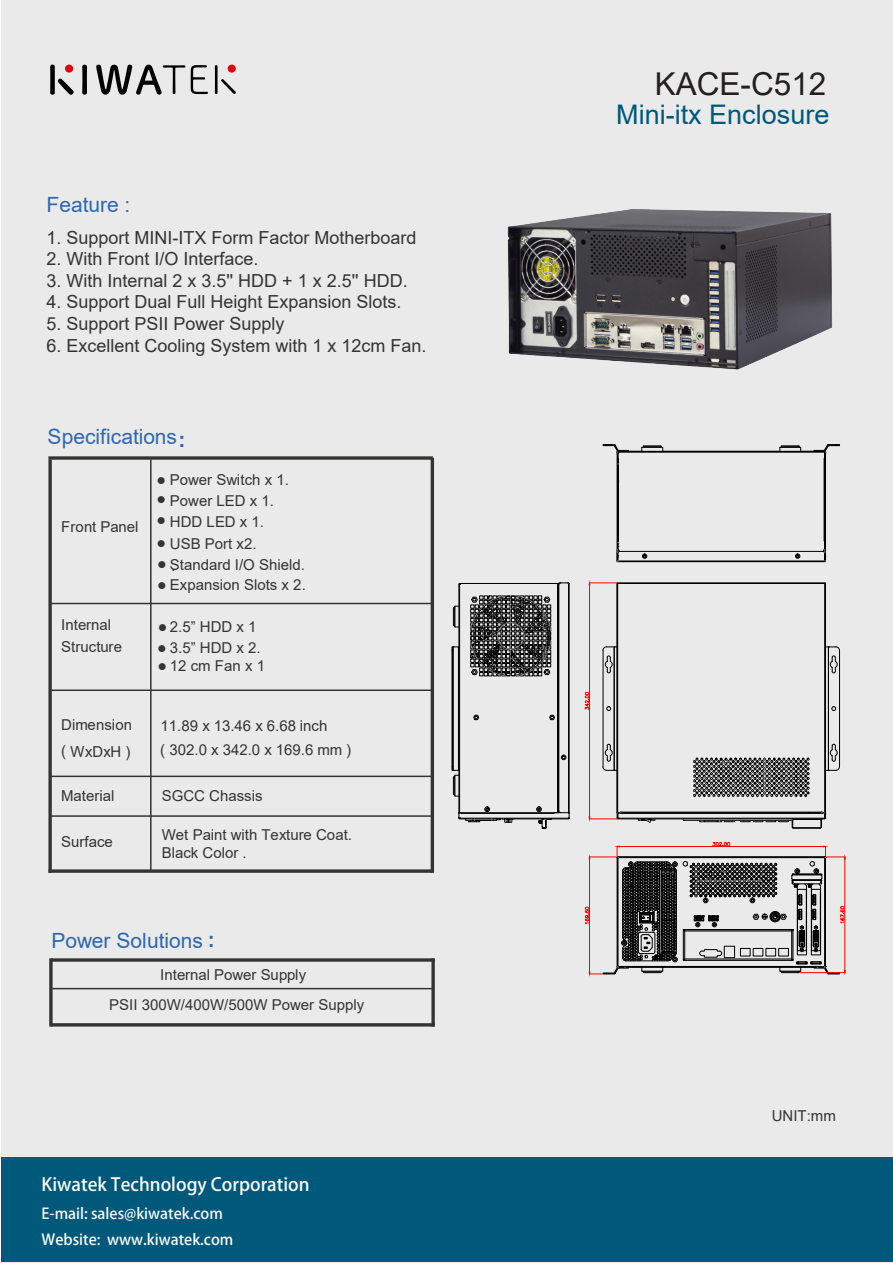
<style>
.page{position:relative;width:893px;height:1263px;background:#fff}
.page>*{position:absolute;margin:0;border:0;box-sizing:border-box;transform-origin:0 0}
.t1{font:31.5px "Arial";color:#231f20}
.t2{font:27px "Arial";color:#00597a}
.t3{font:21px "Arial";color:#2e67af}
.t4{font:18px "Arial";color:#343433}
.t5{font:700 18px "Adobe Fan Heiti Std";color:#f9f9f9}
.t6{font:15px/18px "Arial";color:#343433}
.t7{font:700 15px "Adobe Fan Heiti Std";color:#f9f7f7}
.t8{font:700 15px "Adobe Fan Heiti Std";color:#f9f9f9}
.t9{font:12px "Wingdings";color:#343433}
.s1{font-weight:700}
</style>
<div class="page">
<div style="left:1px;top:0;width:892px;height:1263px;background:#eaeaea"></div>
<div style="left:1px;top:1157px;width:892px;height:105px;background:#00597a"></div>
<svg style="left:50px;top:65px;width:24px;height:30px"></svg>
<svg style="left:82px;top:65px;width:5px;height:30px"></svg>
<svg style="left:96px;top:65px;width:89px;height:30px"></svg>
<svg style="left:191px;top:65px;width:17px;height:29px"></svg>
<svg style="left:215px;top:65px;width:21px;height:29px"></svg>
<div style="left:65px;top:65px;width:8px;height:8px;background:#e50011;border-radius:50%"></div>
<div style="left:228px;top:65px;width:8px;height:8px;background:#e50011;border-radius:50%"></div>
<svg style="left:603px;top:444px;width:237px;height:118px"></svg>
<div style="left:618px;top:857px;width:207px;height:1px;border:1px solid #000"></div>
<div style="left:618px;top:966px;width:207px;height:1px;border:1px solid #000"></div>
<svg style="left:452px;top:582px;width:118px;height:246px"></svg>
<svg style="left:584px;top:583px;width:256px;height:245px"></svg>
<hr style="left:619px;top:846px;width:204px;height:1px;background:#f00">
<svg style="left:584px;top:846px;width:93px;height:129px"></svg>
<svg style="left:683px;top:842px;width:162px;height:132px"></svg>
<hr style="left:50px;top:603px;width:382px;height:1px;background:#343433">
<hr style="left:50px;top:689px;width:381px;height:2px;background:#343433">
<hr style="left:50px;top:776px;width:382px;height:1px;background:#343433">
<hr style="left:50px;top:815px;width:382px;height:2px;background:#343433">
<svg style="left:48px;top:461px;width:4px;height:410px;background:#4f4f4f"></svg>
<hr style="left:150px;top:460px;width:2px;height:411px;background:#343433">
<svg style="left:50px;top:456px;width:381px;height:4px;background:#4f4f4e"></svg>
<svg style="left:50px;top:869px;width:381px;height:4px;background:#4f4f4e"></svg>
<hr style="left:431px;top:459px;width:3px;height:412px;background:#343433">
<hr style="left:52px;top:988px;width:382px;height:1px;background:#343433">
<svg style="left:52px;top:958px;width:381px;height:4px;background:#4f4f4e"></svg>
<svg style="left:431px;top:960px;width:4px;height:65px"></svg>
<svg style="left:49px;top:960px;width:4px;height:65px"></svg>
<hr style="left:52px;top:1023px;width:381px;height:3px;background:#343433">
<img style="left:507px;top:209px;width:326px;height:161px">
<h3 class="t3" style="left:47px;top:191px;width:85px">Feature :</h3>
<p class="t4" style="left:46px;top:225px;width:372px">1. Support MINI-ITX Form Factor Motherboard</p>
<p class="t4" style="left:46px;top:247px;width:214px">2. With Front I/O Interface.</p>
<p class="t4" style="left:46px;top:268px;width:363px">3. With Internal 2 x 3.5'' HDD + 1 x 2.5'' HDD.</p>
<p class="t4" style="left:46px;top:290px;width:357px">4. Support Dual Full Height Expansion Slots.</p>
<p class="t4" style="left:46px;top:311px;width:240px">5. Support PSII Power Supply</p>
<p class="t4" style="left:46px;top:333px;width:382px">6. Excellent Cooling System with 1 x 12cm Fan.</p>
<h3 class="t3" style="left:48px;top:422px;width:139px">Specifications<span class="s1">:</span></h3>
<p class="t6" style="left:61px;top:517px;width:79px">Front Panel</p>
<p class="t6" style="left:61px;top:614px;width:62px;line-height:21.6px">Internal<br>Structure</p>
<p class="t6" style="left:61px;top:716px;width:72px">Dimension</p>
<p class="t6" style="left:70px;top:743px;width:53px;rotate:-1deg">WxDxH</p>
<p class="t6" style="left:61px;top:741px;width:6px">(</p>
<p class="t6" style="left:125px;top:742px;width:6px">)</p>
<p class="t6" style="left:157px;top:471px;width:134px">● Power Switch x 1.</p>
<p class="t6" style="left:170px;top:491px;width:106px">Power LED x 1.</p>
<p class="t9" style="left:157px;top:494px;width:10px">●</p>
<p class="t6" style="left:157px;top:512px;width:109px">● HDD LED x 1.</p>
<p class="t6" style="left:157px;top:535px;width:101px">● USB Port x2.</p>
<p class="t6" style="left:170px;top:556px;width:137px">Standard I/O Shield.</p>
<p class="t9" style="left:158px;top:558px;width:10px">●</p>
<p class="t6" style="left:158px;top:575px;width:150px">● Expansion Slots x 2.</p>
<p class="t6" style="left:171px;top:556px;width:6px">.</p>
<p class="t6" style="left:158px;top:617px;width:100px">● 2.5” HDD x 1</p>
<p class="t6" style="left:158px;top:639px;width:109px;text-align:right">● 3.5” HDD x 2.<br>12 cm Fan x 1</p>
<p class="t9" style="left:158px;top:660px;width:10px">●</p>
<p class="t6" style="left:160px;top:713px;width:192px;line-height:24px">11.89 x 13.46 x 6.68 inch<br>( 302.0 x 342.0 x 169.6 mm )</p>
<p class="t6" style="left:61px;top:787px;width:55px">Material</p>
<p class="t6" style="left:162px;top:787px;width:102px">SGCC Chassis</p>
<p class="t6" style="left:61px;top:833px;width:53px">Surface</p>
<p class="t6" style="left:162px;top:825px;width:192px">Wet Paint with Texture Coat.<br>Black Color .</p>
<h3 class="t3" style="left:52px;top:926px;width:165px">Power Solutions <span class="s1">:</span></h3>
<p class="t6" style="left:160px;top:966px;width:147px">Internal Power Supply</p>
<p class="t6" style="left:109px;top:996px;width:257px">PSII 300W/400W/500W Power Supply</p>
<p class="t5" style="left:42px;top:1173px;width:270px">Kiwatek Technology Corporation</p>
<p class="t8" style="left:42px;top:1230px;width:193px">Website: www.kiwatek.com</p>
<p class="t7" style="left:42px;top:1205px;width:183px">E-mail: sales@kiwatek.com</p>
<h1 class="t1" style="left:655px;top:62px;width:173px">KACE-C512</h1>
<h2 class="t2" style="left:616px;top:96px;width:215px">Mini-itx Enclosure</h2>
<p class="t6" style="left:772px;top:1106px;width:66px">UNIT:mm</p>
</div>
